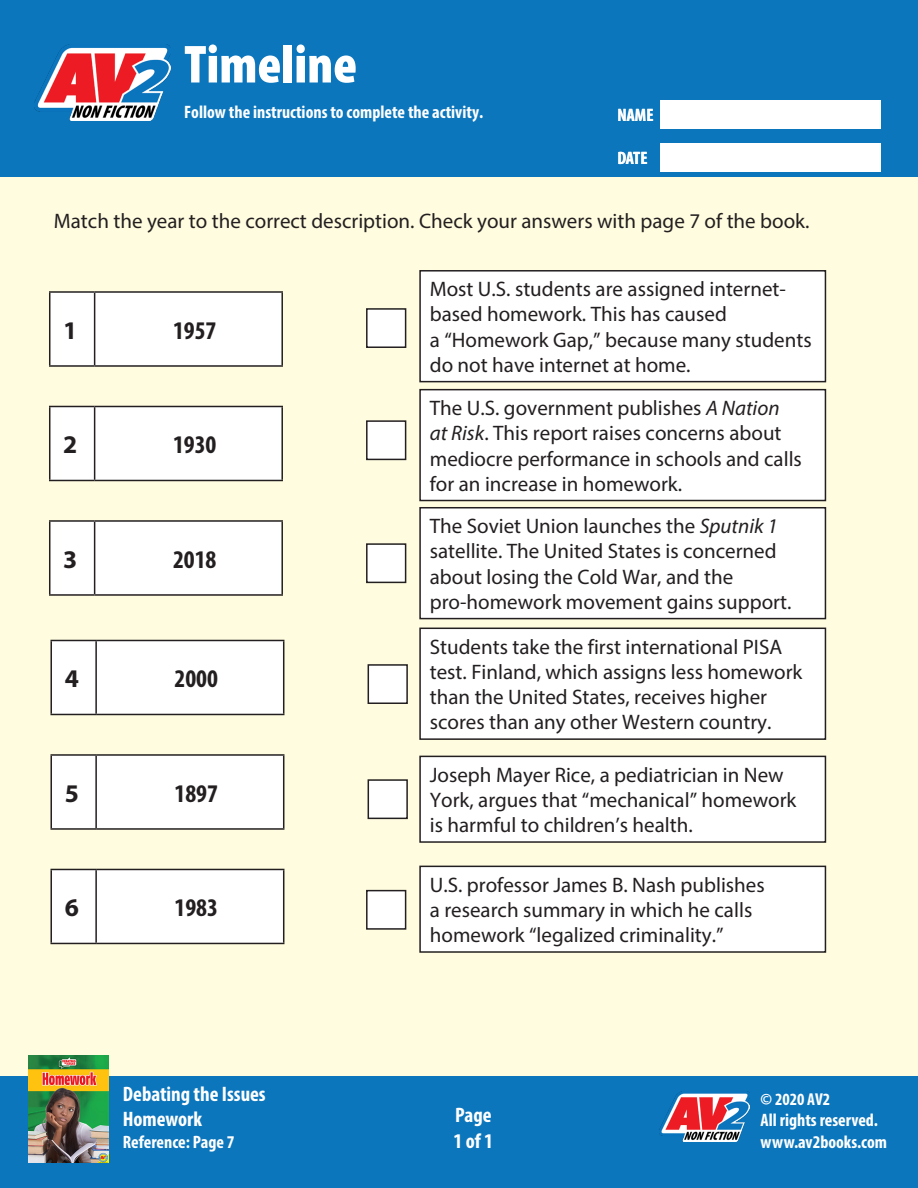
<style>
.page{position:relative;width:918px;height:1188px;background:#fff}
.page>*{position:absolute;margin:0;border:0;box-sizing:border-box;transform-origin:0 0}
.head{font:900 condensed 54px "Myriad Pro";color:#fff}
.Chart_Title_Black{font:700 condensed 25.5px "Myriad Pro";color:#231f20}
.keywords{font:700 25.5px "Myriad Pro";color:#231f20}
.Questions{font:21px/25.2px "Myriad Pro";color:#231f20}
.ActivityText{font:21px "Myriad Pro";color:#231f20}
.t1{font:700 condensed 21px/25.2px "Myriad Pro";color:#fff}
.description{font:700 condensed 18px/21.6px "Myriad Pro";color:#fff}
.t2{font:700 condensed 17.25px "Myriad Pro";color:#fff}
.s1{font-style:italic}
</style>
<div class="page">
<div style="left:0;top:156px;width:918px;height:935px;background:#fffce0"></div>
<div style="left:0;top:0;width:918px;height:177px;background:#0c76bd"></div>
<div style="left:0;top:1076px;width:918px;height:112px;background:#0c76bd"></div>
<img style="left:29px;top:1056px;width:80px;height:106px">
<div style="left:660px;top:100px;width:220px;height:29px;background:#fff"></div>
<div style="left:660px;top:143px;width:220px;height:29px;background:#fff"></div>
<svg style="left:50px;top:293px;width:232px;height:301px;fill:#fff"></svg>
<hr style="left:94px;top:293px;width:1px;height:72px;background:#231f20">
<hr style="left:94px;top:522px;width:1px;height:72px;background:#231f20">
<hr style="left:49px;top:291px;width:46px;height:2px;background:#231f20">
<hr style="left:49px;top:293px;width:1px;height:72px;background:#231f20">
<hr style="left:95px;top:291px;width:188px;height:2px;background:#231f20">
<hr style="left:281px;top:293px;width:2px;height:72px;background:#231f20">
<hr style="left:49px;top:365px;width:46px;height:2px;background:#231f20">
<hr style="left:95px;top:365px;width:188px;height:2px;background:#231f20">
<hr style="left:49px;top:406px;width:46px;height:1px;background:#231f20">
<hr style="left:49px;top:407px;width:1px;height:73px;background:#231f20">
<hr style="left:95px;top:406px;width:188px;height:1px;background:#231f20">
<hr style="left:94px;top:407px;width:1px;height:73px;background:#231f20">
<hr style="left:281px;top:407px;width:2px;height:73px;background:#231f20">
<hr style="left:49px;top:480px;width:46px;height:1px;background:#231f20">
<hr style="left:95px;top:480px;width:188px;height:1px;background:#231f20">
<hr style="left:49px;top:520px;width:46px;height:2px;background:#231f20">
<hr style="left:49px;top:522px;width:1px;height:72px;background:#231f20">
<hr style="left:95px;top:520px;width:188px;height:2px;background:#231f20">
<hr style="left:281px;top:522px;width:2px;height:72px;background:#231f20">
<hr style="left:49px;top:594px;width:46px;height:2px;background:#231f20">
<hr style="left:95px;top:594px;width:188px;height:2px;background:#231f20">
<div style="left:420px;top:390px;width:405px;height:111px;background:#fff"></div>
<div style="left:419px;top:389px;width:407px;height:112px;border:2px solid #231f20"></div>
<div style="left:420px;top:508px;width:405px;height:111px;background:#fff"></div>
<div style="left:419px;top:507px;width:407px;height:112px;border:2px solid #231f20"></div>
<div style="left:367px;top:421px;width:39px;height:38px;background:#fff"></div>
<div style="left:366px;top:420px;width:40px;height:40px;border:2px solid #231f20"></div>
<div style="left:420px;top:271px;width:405px;height:111px;background:#fff"></div>
<div style="left:419px;top:270px;width:407px;height:112px;border:2px solid #231f20"></div>
<div style="left:367px;top:309px;width:39px;height:38px;background:#fff"></div>
<div style="left:366px;top:308px;width:40px;height:40px;border:2px solid #231f20"></div>
<div style="left:367px;top:544px;width:39px;height:38px;background:#fff"></div>
<div style="left:366px;top:543px;width:40px;height:40px;border:2px solid #231f20"></div>
<svg style="left:51px;top:641px;width:233px;height:302px;fill:#fff"></svg>
<hr style="left:95px;top:756px;width:2px;height:72px;background:#231f20">
<hr style="left:95px;top:870px;width:2px;height:73px;background:#231f20">
<hr style="left:50px;top:640px;width:46px;height:1px;background:#231f20">
<hr style="left:50px;top:641px;width:2px;height:73px;background:#231f20">
<hr style="left:96px;top:640px;width:188px;height:1px;background:#231f20">
<hr style="left:95px;top:641px;width:2px;height:73px;background:#231f20">
<hr style="left:283px;top:641px;width:1px;height:73px;background:#231f20">
<hr style="left:50px;top:714px;width:46px;height:1px;background:#231f20">
<hr style="left:96px;top:714px;width:188px;height:1px;background:#231f20">
<hr style="left:50px;top:754px;width:46px;height:2px;background:#231f20">
<hr style="left:50px;top:756px;width:2px;height:72px;background:#231f20">
<hr style="left:96px;top:754px;width:188px;height:2px;background:#231f20">
<hr style="left:283px;top:756px;width:1px;height:72px;background:#231f20">
<hr style="left:50px;top:828px;width:46px;height:2px;background:#231f20">
<hr style="left:96px;top:828px;width:188px;height:2px;background:#231f20">
<hr style="left:50px;top:869px;width:46px;height:1px;background:#231f20">
<hr style="left:50px;top:870px;width:2px;height:73px;background:#231f20">
<hr style="left:96px;top:869px;width:188px;height:1px;background:#231f20">
<hr style="left:283px;top:870px;width:1px;height:73px;background:#231f20">
<hr style="left:50px;top:943px;width:46px;height:1px;background:#231f20">
<hr style="left:96px;top:943px;width:188px;height:1px;background:#231f20">
<div style="left:420px;top:756px;width:405px;height:86px;background:#fff"></div>
<div style="left:419px;top:756px;width:407px;height:87px;border:2px solid #231f20"></div>
<div style="left:420px;top:866px;width:405px;height:86px;background:#fff"></div>
<div style="left:419px;top:866px;width:407px;height:87px;border:2px solid #231f20"></div>
<div style="left:368px;top:780px;width:39px;height:38px;background:#fff"></div>
<div style="left:368px;top:779px;width:40px;height:40px;border:2px solid #231f20"></div>
<div style="left:420px;top:628px;width:405px;height:111px;background:#fff"></div>
<div style="left:419px;top:628px;width:407px;height:112px;border:2px solid #231f20"></div>
<div style="left:368px;top:665px;width:39px;height:38px;background:#fff"></div>
<div style="left:368px;top:664px;width:40px;height:40px;border:2px solid #231f20"></div>
<div style="left:367px;top:891px;width:39px;height:38px;background:#fff"></div>
<div style="left:366px;top:890px;width:40px;height:40px;border:2px solid #231f20"></div>
<img style="left:34px;top:44px;width:136px;height:76px">
<img style="left:659px;top:1091px;width:90px;height:51px">
<p class="head" style="left:184px;top:30px;width:174px">Timeline</p>
<p class="description" style="left:184px;top:100px;width:300px">Follow the instructions to complete the activity.</p>
<p class="description" style="left:617px;top:104px;width:38px">NAME</p>
<p class="description" style="left:617px;top:147px;width:32px">DATE</p>
<p class="ActivityText" style="left:54px;top:208px;width:757px">Match the year to the correct description. Check your answers with page 7 of the book.</p>
<p class="keywords" style="left:63px;top:313px;width:16px">1</p>
<p class="Chart_Title_Black" style="left:173px;top:314px;width:45px">1957</p>
<p class="keywords" style="left:63px;top:428px;width:16px">2</p>
<p class="Chart_Title_Black" style="left:173px;top:429px;width:45px">1930</p>
<p class="keywords" style="left:63px;top:542px;width:16px">3</p>
<p class="Chart_Title_Black" style="left:173px;top:543px;width:45px">2018</p>
<p class="keywords" style="left:65px;top:662px;width:16px">4</p>
<p class="Chart_Title_Black" style="left:175px;top:663px;width:45px">2000</p>
<p class="keywords" style="left:65px;top:776px;width:16px">5</p>
<p class="Chart_Title_Black" style="left:175px;top:777px;width:45px">1897</p>
<p class="keywords" style="left:65px;top:891px;width:16px">6</p>
<p class="Chart_Title_Black" style="left:175px;top:892px;width:45px">1983</p>
<p class="t1" style="left:123px;top:1081px;width:144px">Debating the Issues<br>Homework</p>
<p class="description" style="left:123px;top:1130px;width:113px">Reference: Page 7</p>
<p class="Questions" style="left:430px;top:276px;width:383px">Most U.S. students are assigned internet&shy;based homework. This has caused<br>a “Homework Gap,” because many students do not have internet at home.</p>
<p class="Questions" style="left:430px;top:395px;width:374px">The U.S. government publishes <span class="s1">A Nation at Risk</span>. This report raises concerns about mediocre performance in schools and calls for an increase in homework.</p>
<p class="Questions" style="left:430px;top:513px;width:363px">The Soviet Union launches the <span class="s1">Sputnik 1 </span>satellite. The United States is concerned about losing the Cold War, and the pro‑homework movement gains support.</p>
<p class="Questions" style="left:430px;top:634px;width:374px">Students take the first international PISA test. Finland, which assigns less homework than the United States, receives higher scores than any other Western country.</p>
<p class="Questions" style="left:430px;top:762px;width:368px">Joseph Mayer Rice, a pediatrician in New<br>York, argues that “mechanical” homework is harmful to children’s health.</p>
<p class="Questions" style="left:430px;top:872px;width:336px">U.S. professor James B. Nash publishes a research summary in which he calls homework “legalized criminality.”</p>
<p class="t1" style="left:455px;top:1102px;width:38px">Page</p>
<p class="t1" style="left:454px;top:1127px;width:41px">1 of 1</p>
<p class="t2" style="left:761px;top:1088px;width:71px">© 2020 AV2</p>
<p class="description" style="left:761px;top:1109px;width:128px">All rights reserved. www.av2books.com</p>
</div>
